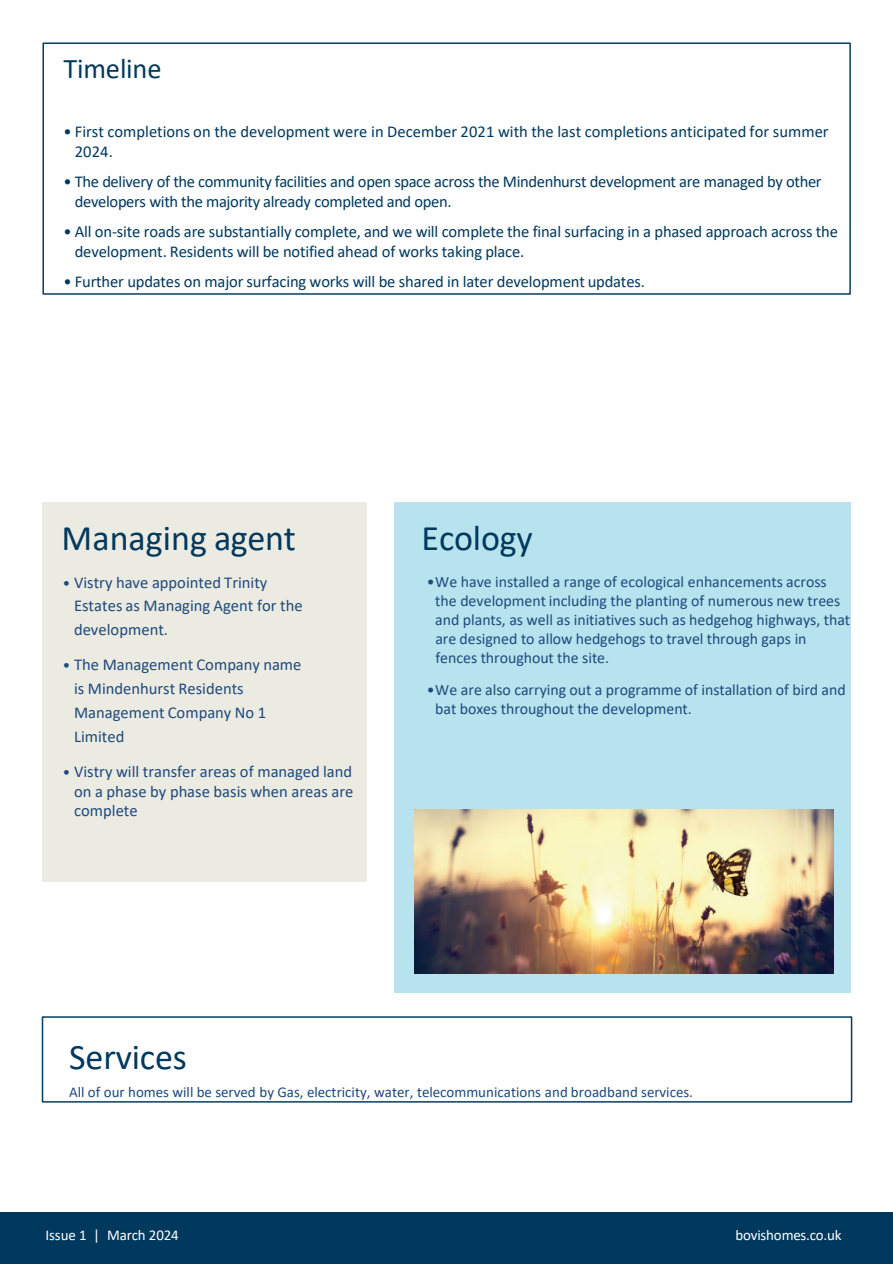
<style>
.page{position:relative;width:893px;height:1264px;background:#fff}
.page>*{position:absolute;margin:0;border:0;box-sizing:border-box;transform-origin:0 0}
.t1{font:36px "Calibri";letter-spacing:-.005em;color:#00395d}
.t2{font:28.5px "Calibri";letter-spacing:-.005em;color:#00395d}
.t3{font:16.5px/19.8px "Calibri";letter-spacing:-.01em;color:#00395d}
.t4{font:16.5px/24px "Calibri";color:#1f497d}
.t5{font:15.9px/18.9px "Calibri";color:#1f497d}
.t6{font:15px "Calibri";color:#1f497d}
.Slide{font:15px "Calibri";letter-spacing:-.01em;color:#fff}
.s1{font-size:15px}
</style>
<div class="page">
<div style="left:42px;top:502px;width:324px;height:379px;background:#ecebe2"></div>
<div style="left:394px;top:502px;width:456px;height:490px;background:#b6e3ed"></div>
<img style="left:414px;top:809px;width:419px;height:164px">
<div style="left:42px;top:42px;width:808px;height:253px;border:2px solid #063e61"></div>
<div style="left:42px;top:1016px;width:810px;height:86px;border:2px solid #063e61"></div>
<div style="left:0;top:1212px;width:892px;height:51px;background:#00395d"></div>
<p class="t2" style="left:63px;top:48px;width:100px">Timeline</p>
<p class="t3" style="left:75px;top:121px;width:755px;text-indent:-11px">• First completions on the development were in December 2021 with the last completions anticipated for summer<br>2024.</p>
<p class="t3" style="left:75px;top:171px;width:748px;text-indent:-11px">• The delivery of the community facilities and open space across the Mindenhurst development are managed by other developers with the majority already completed and open.</p>
<p class="t3" style="left:75px;top:221px;width:764px;text-indent:-11px">• All on-site roads are substantially complete, and we will complete the final surfacing in a phased approach across the development. Residents will be notified ahead of works taking place.</p>
<p class="t3" style="left:63px;top:271px;width:583px">• Further updates on major surfacing works will be shared in later development updates.</p>
<p class="t1" style="left:62px;top:512px;width:235px">Managing agent</p>
<p class="t4" style="left:74px;top:569px;width:230px;text-indent:-11px"><span class="s1">•</span> Vistry have appointed Trinity<br>Estates as Managing Agent for the development.</p>
<p class="t4" style="left:74px;top:652px;width:229px;text-indent:-11px"><span class="s1">•</span> The Management Company name is Mindenhurst Residents<br>Management Company No 1<br>Limited</p>
<p class="t4" style="left:74px;top:760px;width:281px;line-height:19.8px;text-align:justify;text-indent:-11px"><span class="s1">•</span> Vistry will transfer areas of managed land on a phase by phase basis when areas are complete</p>
<p class="t1" style="left:421px;top:512px;width:113px">Ecology</p>
<p class="t5" style="left:435px;top:572px;width:416px;text-indent:-8px">•We have installed a range of ecological enhancements across the development including the planting of numerous new trees and plants, as well as initiatives such as hedgehog highways, that are designed to allow hedgehogs to travel through gaps in fences throughout the site.</p>
<p class="t5" style="left:435px;top:680px;width:412px;text-indent:-8px">•We are also carrying out a programme of installation of bird and bat boxes throughout the development.</p>
<p class="t1" style="left:69px;top:1031px;width:119px">Services</p>
<p class="t6" style="left:69px;top:1081px;width:625px">All of our homes will be served by Gas, electricity, water, telecommunications and broadband services.</p>
<p class="Slide" style="left:45px;top:1224px;width:135px">Issue 1 | March 2024</p>
<p class="Slide" style="left:735px;top:1224px;width:108px">bovishomes.co.uk</p>
</div>
